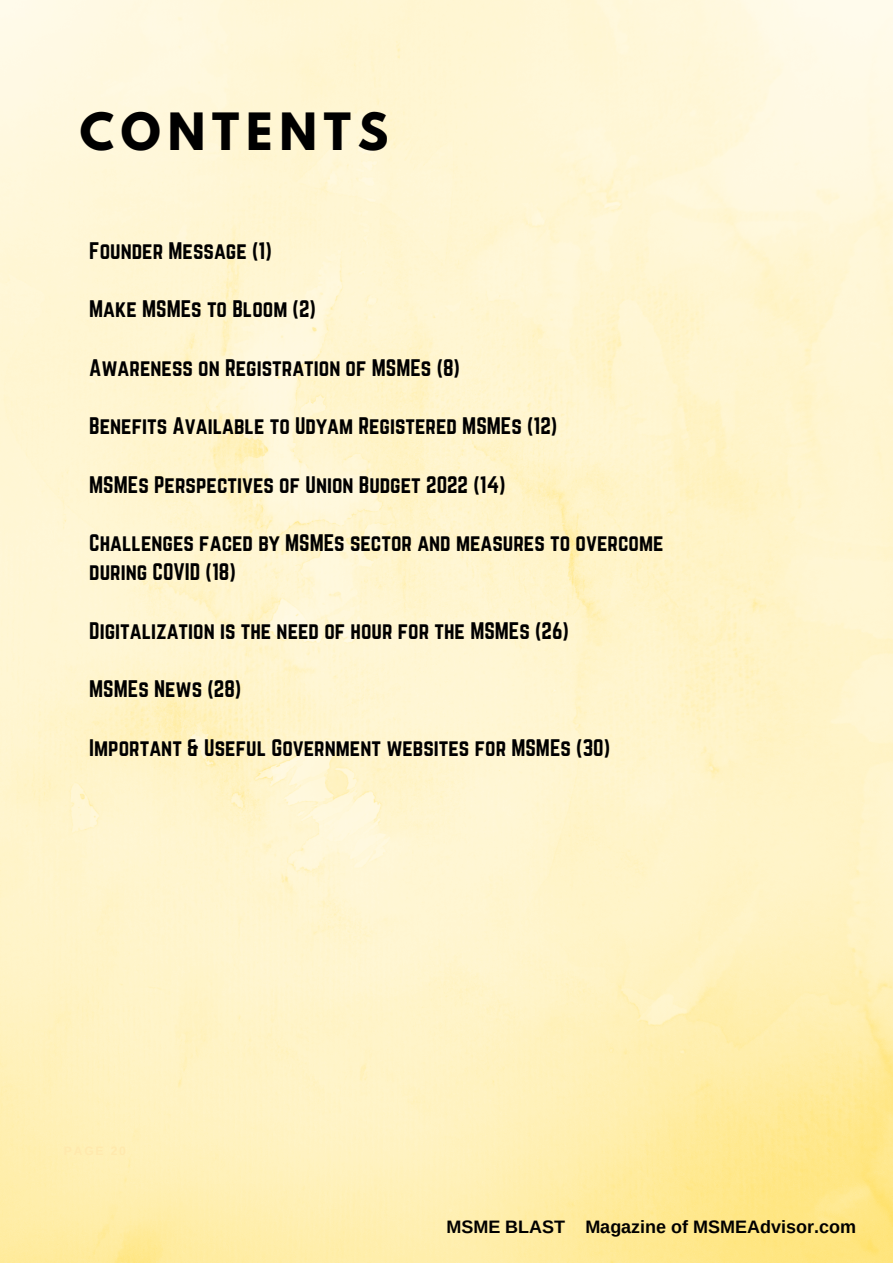
<style>
.page{position:relative;width:893px;height:1264px;background:#fff}
.page>*{position:absolute;margin:0;border:0;box-sizing:border-box;transform-origin:0 0}
.t1{font:700 45.45px "League Spartan";letter-spacing:.15em;color:#000}
.t2{font:21px/29.2px "Norwester";color:#000}
.t3{font:700 18px "Arimo";color:#000}
</style>
<div class="page">
<img style="left:0;top:0;width:892px;height:1262px">
<h1 class="t1" style="left:80px;top:109px;width:310px">CONTENTS</h1>
<p class="t2" style="left:89px;top:236px;width:184px">Founder Message (1)</p>
<p class="t2" style="left:89px;top:294px;width:228px">Make MSMEs to Bloom (2)</p>
<p class="t2" style="left:89px;top:353px;width:372px">Awareness on Registration of MSMEs (8)</p>
<p class="t2" style="left:89px;top:411px;width:469px">Benefits Available to Udyam Registered MSMEs (12)</p>
<p class="t2" style="left:89px;top:469px;width:418px">MSMEs Perspectives of Union Budget 2022 (14)</p>
<p class="t2" style="left:89px;top:528px;width:575px">Challenges faced by MSMEs sector and measures to overcome during COVID (18)</p>
<p class="t2" style="left:89px;top:616px;width:481px">Digitalization is the need of hour for the MSMEs (26)</p>
<p class="t2" style="left:89px;top:674px;width:153px">MSMEs News (28)</p>
<p class="t2" style="left:89px;top:732px;width:522px">Important &amp; Useful Government websites for MSMEs (30)</p>
<p class="t3" style="left:446px;top:1216px;width:411px">MSME BLAST Magazine of MSMEAdvisor.com</p>
</div>
